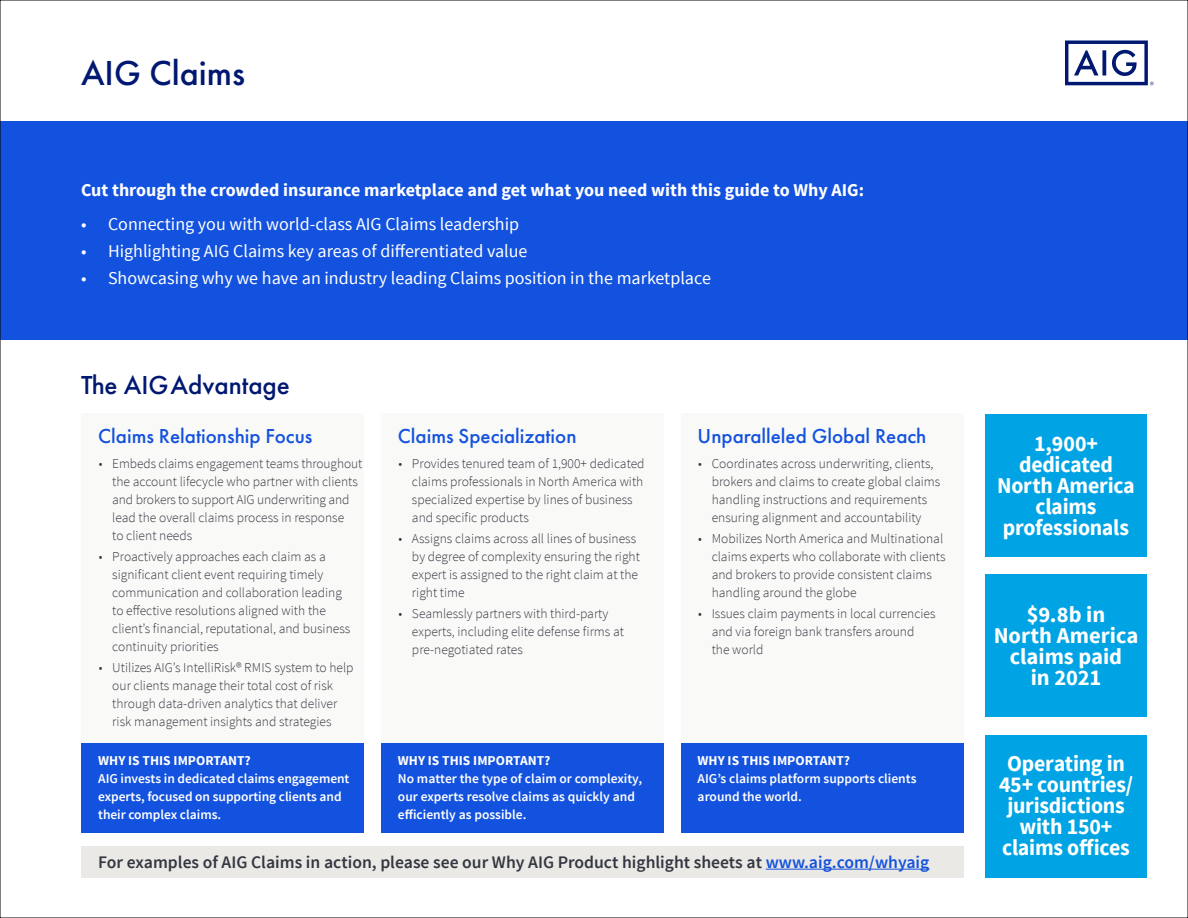
<style>
.page{position:relative;width:1188px;height:918px;background:#fff}
.page>*{position:absolute;margin:0;border:0;box-sizing:border-box;transform-origin:0 0}
.t1{font:500 36px "Futura PT";color:#001871}
.t2{font:500 27px "Futura PT";color:#001871}
.t3{font:700 22.5px/21px "Source Sans Pro";letter-spacing:-.01em;color:#fff;text-align:center}
.t4{font:500 21px "Futura PT";color:#1352de}
.t5{font:18px "Source Sans Pro";color:#fff}
.t6{font:700 18px "Source Sans Pro";color:#fff}
.t7{font:600 17.7px "Source Sans Pro";color:#343741}
.t8{font:300 13.5px/18px "Source Sans Pro";color:#343741}
.t9{font:600 13.5px/18px "Source Sans Pro";color:#fff}
.t10{font:700 13.5px "Source Sans Pro";color:#fff}
.s1{color:#1352de}
</style>
<div class="page">
<svg style="left:1065px;top:40px;width:89px;height:45px"></svg>
<div style="left:985px;top:574px;width:162px;height:143px;background:#00a4e4"></div>
<div style="left:985px;top:735px;width:162px;height:143px;background:#00a4e4"></div>
<div style="left:985px;top:414px;width:162px;height:143px;background:#00a4e4"></div>
<div style="left:81px;top:846px;width:883px;height:32px;background:#ebe9e5"></div>
<hr style="left:766px;top:869px;width:163px;height:1px;background:#1352de">
<div style="left:0;top:122px;width:1188px;height:218px;background:#1352de"></div>
<div style="left:81px;top:414px;width:883px;height:329px;background:#f9f9f7"></div>
<div style="left:81px;top:743px;width:283px;height:90px;background:#1352de"></div>
<div style="left:381px;top:743px;width:283px;height:90px;background:#1352de"></div>
<div style="left:680px;top:743px;width:284px;height:90px;background:#1352de"></div>
<div style="left:364px;top:411px;width:17px;height:422px;background:#fff"></div>
<div style="left:664px;top:411px;width:16px;height:422px;background:#fff"></div>
<h1 class="t1" style="left:81px;top:52px;width:165px">AIG Claims</h1>
<h3 class="t6" style="left:81px;top:179px;width:785px">Cut through the crowded insurance marketplace and get what you need with this guide to Why AIG:</h3>
<h3 class="t5" style="left:81px;top:213px;width:440px">• Connecting you with world-class AIG Claims leadership</h3>
<h3 class="t5" style="left:81px;top:240px;width:448px">• Highlighting AIG Claims key areas of differentiated value</h3>
<h3 class="t5" style="left:81px;top:267px;width:631px">• Showcasing why we have an industry leading Claims position in the marketplace</h3>
<h2 class="t2" style="left:81px;top:369px;width:210px">The AIG Advantage</h2>
<h3 class="t4" style="left:98px;top:424px;width:216px">Claims Relationship Focus</h3>
<p class="t8" style="left:112px;top:455px;width:251px;text-indent:-14px">• Embeds claims engagement teams throughout the account lifecycle who partner with clients and brokers to support AIG underwriting and lead the overall claims process in response<br>to client needs</p>
<p class="t8" style="left:112px;top:548px;width:240px;text-indent:-14px">• Proactively approaches each claim as a significant client event requiring timely communication and collaboration leading to effective resolutions aligned with the client’s financial, reputational, and business continuity priorities</p>
<p class="t8" style="left:112px;top:659px;width:243px;text-indent:-14px">• Utilizes AIG’s IntelliRisk® RMIS system to help our clients manage their total cost of risk through data-driven analytics that deliver risk management insights and strategies</p>
<p class="t10" style="left:98px;top:752px;width:154px">WHY IS THIS IMPORTANT?</p>
<p class="t9" style="left:98px;top:770px;width:253px">AIG invests in dedicated claims engagement experts, focused on supporting clients and their complex claims.</p>
<h3 class="t4" style="left:398px;top:424px;width:180px">Claims Specialization</h3>
<p class="t8" style="left:412px;top:455px;width:234px;text-indent:-14px">• Provides tenured team of 1,900+ dedicated claims professionals in North America with specialized expertise by lines of business and specific products</p>
<p class="t8" style="left:412px;top:530px;width:229px;text-indent:-14px">• Assigns claims across all lines of business by degree of complexity ensuring the right expert is assigned to the right claim at the right time</p>
<p class="t8" style="left:412px;top:605px;width:214px;text-indent:-14px">• Seamlessly partners with third-party experts, including elite defense firms at pre-negotiated rates</p>
<p class="t10" style="left:398px;top:752px;width:154px">WHY IS THIS IMPORTANT?</p>
<p class="t9" style="left:398px;top:770px;width:246px">No matter the type of claim or complexity, our experts resolve claims as quickly and efficiently as possible.</p>
<h3 class="t4" style="left:698px;top:424px;width:230px">Unparalleled Global Reach</h3>
<p class="t8" style="left:712px;top:455px;width:230px;text-indent:-14px">• Coordinates across underwriting, clients, brokers and claims to create global claims handling instructions and requirements ensuring alignment and accountability</p>
<p class="t8" style="left:712px;top:530px;width:235px;text-indent:-14px">• Mobilizes North America and Multinational claims experts who collaborate with clients and brokers to provide consistent claims handling around the globe</p>
<p class="t8" style="left:712px;top:605px;width:225px;text-indent:-14px">• Issues claim payments in local currencies and via foreign bank transfers around the world</p>
<p class="t10" style="left:698px;top:752px;width:154px">WHY IS THIS IMPORTANT?</p>
<p class="t9" style="left:698px;top:770px;width:220px">AIG’s claims platform supports clients around the world.</p>
<h3 class="t7" style="left:98px;top:851px;width:833px">For examples of AIG Claims in action, please see our Why AIG Product highlight sheets at <span class="s1">www.aig.com/whyaig</span></h3>
<h3 class="t3" style="left:997px;top:433px;width:139px">1,900+ dedicated<br>North America claims professionals</h3>
<h3 class="t3" style="left:994px;top:604px;width:146px">$9.8b in<br>North America claims paid<br>in 2021</h3>
<h3 class="t3" style="left:999px;top:754px;width:136px">Operating in<br>45+ countries/ jurisdictions with 150+ claims offices</h3>
</div>
